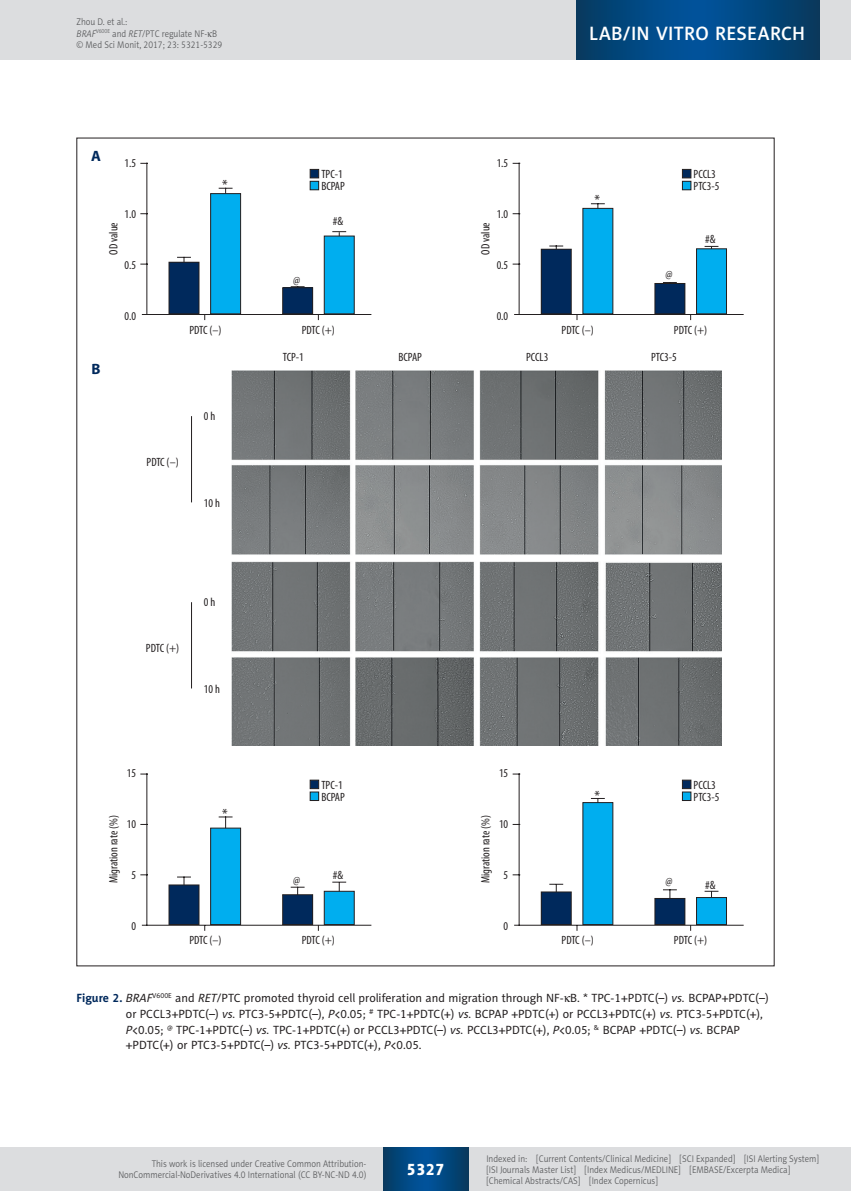
<style>
.page{position:relative;width:851px;height:1191px;background:#fff}
.page>*{position:absolute;margin:0;border:0;box-sizing:border-box;transform-origin:0 0}
.t1{font:19.5px "Naomi Sans EFN Medium";letter-spacing:.01em;color:#fff}
.t2{font:16.5px "Naomi Sans EFN Heavy";color:#fff}
.t3{font:condensed 15px "Myriad Pro";color:#231f20}
.t4{font:700 15px "Myriad Pro";color:#00295c}
.MSM_Rycina_tytul{font:12px/15.8px "Naomi Sans EFN";color:#231f20}
.t5{font:condensed 12px/12px "Myriad Pro";color:#231f20}
.t6{font:9.75px/11.2px "Naomi Sans EFN Light";color:#57585a;scale:.9 1}
.s1{font-style:italic}
.s2{font-family:"Standard Sym L"}
.s3{font-weight:700;color:#00295c}
</style>
<div class="page">
<img style="left:231px;top:371px;width:490px;height:374px">
<hr style="left:142px;top:314px;width:229px;height:1px;background:#231f20">
<hr style="left:146px;top:163px;width:1px;height:152px;background:#231f20">
<svg style="left:168px;top:187px;width:65px;height:133px"></svg>
<div style="left:210px;top:193px;width:31px;height:121px;background:#00aeef;border:1px solid #231f20"></div>
<div style="left:310px;top:169px;width:9px;height:9px;background:#00295c;border:1px solid #231f20"></div>
<svg style="left:282px;top:180px;width:65px;height:141px"></svg>
<div style="left:324px;top:236px;width:30px;height:78px;background:#00aeef;border:1px solid #231f20"></div>
<hr style="left:514px;top:314px;width:229px;height:1px;background:#231f20">
<hr style="left:518px;top:163px;width:1px;height:152px;background:#231f20">
<svg style="left:540px;top:203px;width:65px;height:117px"></svg>
<div style="left:582px;top:208px;width:31px;height:106px;background:#00aeef"></div>
<div style="left:682px;top:169px;width:9px;height:9px;background:#00295c;border:1px solid #231f20"></div>
<svg style="left:654px;top:180px;width:65px;height:141px"></svg>
<div style="left:696px;top:248px;width:30px;height:66px;background:#00aeef;border:1px solid #231f20"></div>
<hr style="left:142px;top:925px;width:229px;height:1px;background:#231f20">
<hr style="left:146px;top:773px;width:1px;height:152px;background:#231f20">
<svg style="left:168px;top:816px;width:65px;height:114px"></svg>
<div style="left:210px;top:827px;width:31px;height:98px;background:#00aeef;border:1px solid #231f20"></div>
<div style="left:310px;top:779px;width:9px;height:10px;background:#00295c;border:1px solid #231f20"></div>
<svg style="left:282px;top:791px;width:65px;height:140px"></svg>
<div style="left:324px;top:891px;width:30px;height:34px;background:#00aeef;border:1px solid #231f20"></div>
<hr style="left:514px;top:925px;width:229px;height:1px;background:#231f20">
<hr style="left:518px;top:773px;width:1px;height:152px;background:#231f20">
<svg style="left:540px;top:798px;width:65px;height:132px"></svg>
<div style="left:582px;top:802px;width:31px;height:123px;background:#00aeef"></div>
<div style="left:682px;top:779px;width:9px;height:10px;background:#00295c;border:1px solid #231f20"></div>
<svg style="left:654px;top:791px;width:65px;height:140px"></svg>
<div style="left:696px;top:897px;width:30px;height:28px;background:#00aeef;border:1px solid #231f20"></div>
<hr style="left:191px;top:416px;width:1px;height:86px;background:#231f20">
<hr style="left:191px;top:602px;width:1px;height:86px;background:#231f20">
<div style="left:0;top:1148px;width:850px;height:43px;background:#dcdddf"></div>
<svg style="left:383px;top:1147px;width:85px;height:43px;background:#02477e"></svg>
<div style="left:0;top:0;width:850px;height:60px;background:#dcdddf"></div>
<svg style="left:576px;top:0;width:243px;height:60px;background:#02477e"></svg>
<p class="t6" style="left:77px;top:16px;width:163px">Zhou D. et al.:<br><span class="s1">BRAF</span><sup>V600E</sup> and <span class="s1">RET</span>/PTC regulate NF-<span class="s2">k</span>B © Med Sci Monit, 2017; 23: 5321-5329</p>
<h1 class="t1" style="left:589px;top:22px;width:217px">LAB/IN VITRO RESEARCH</h1>
<p class="t4" style="left:91px;top:147px;width:11px">A</p>
<p class="t5" style="left:124px;top:156px;width:13px">1.5</p>
<p class="t5" style="left:124px;top:207px;width:13px">1.0</p>
<p class="t5" style="left:107px;top:255px;width:34px;rotate:-90deg">OD value</p>
<p class="t5" style="left:124px;top:258px;width:13px">0.5</p>
<p class="t3" style="left:222px;top:176px;width:7px">*</p>
<p class="t4" style="left:91px;top:359px;width:11px">B</p>
<p class="t5" style="left:124px;top:309px;width:13px">0.0</p>
<p class="t5" style="left:189px;top:323px;width:34px">PDTC (–)</p>
<p class="t5" style="left:146px;top:455px;width:34px">PDTC (–)</p>
<p class="t5" style="left:204px;top:410px;width:13px">0 h</p>
<p class="t5" style="left:204px;top:497px;width:17px">10 h</p>
<p class="t5" style="left:146px;top:641px;width:35px">PDTC (+)</p>
<p class="t5" style="left:204px;top:596px;width:13px">0 h</p>
<p class="t5" style="left:204px;top:683px;width:17px">10 h</p>
<p class="t5" style="left:127px;top:767px;width:11px">15</p>
<p class="t5" style="left:107px;top:883px;width:70px;rotate:-90deg">Migration rate (%)</p>
<p class="t5" style="left:127px;top:818px;width:11px">10</p>
<p class="t5" style="left:131px;top:869px;width:6px">5</p>
<p class="t5" style="left:131px;top:920px;width:6px">0</p>
<p class="t3" style="left:222px;top:804px;width:7px">*</p>
<p class="t5" style="left:189px;top:934px;width:34px">PDTC (–)</p>
<p class="t5" style="left:496px;top:156px;width:13px">1.5</p>
<p class="t5" style="left:321px;top:168px;width:25px">TPC-1<br>BCPAP</p>
<p class="t5" style="left:693px;top:168px;width:27px">PCCL3<br>PTC3-5</p>
<p class="t3" style="left:594px;top:191px;width:7px">*</p>
<p class="t5" style="left:333px;top:215px;width:12px">#&amp;</p>
<p class="t5" style="left:496px;top:207px;width:13px">1.0</p>
<p class="t5" style="left:479px;top:255px;width:34px;rotate:-90deg">OD value</p>
<p class="t5" style="left:705px;top:233px;width:12px">#&amp;</p>
<p class="t5" style="left:496px;top:258px;width:13px">0.5</p>
<p class="t5" style="left:293px;top:273px;width:9px">@</p>
<p class="t5" style="left:665px;top:268px;width:9px">@</p>
<p class="t5" style="left:496px;top:309px;width:13px">0.0</p>
<p class="t5" style="left:302px;top:323px;width:35px">PDTC (+)</p>
<p class="t5" style="left:561px;top:323px;width:34px">PDTC (–)</p>
<p class="t5" style="left:674px;top:323px;width:35px">PDTC (+)</p>
<p class="t5" style="left:283px;top:350px;width:22px">TCP-1</p>
<p class="t5" style="left:398px;top:350px;width:25px">BCPAP</p>
<p class="t5" style="left:526px;top:350px;width:24px">PCCL3</p>
<p class="t5" style="left:651px;top:350px;width:27px">PTC3-5</p>
<p class="t5" style="left:499px;top:767px;width:11px">15</p>
<p class="t5" style="left:321px;top:779px;width:25px">TPC-1<br>BCPAP</p>
<p class="t3" style="left:594px;top:787px;width:7px">*</p>
<p class="t5" style="left:693px;top:779px;width:27px">PCCL3<br>PTC3-5</p>
<p class="t5" style="left:293px;top:874px;width:9px">@</p>
<p class="t5" style="left:333px;top:868px;width:12px">#&amp;</p>
<p class="t5" style="left:479px;top:883px;width:70px;rotate:-90deg">Migration rate (%)</p>
<p class="t5" style="left:499px;top:818px;width:11px">10</p>
<p class="t5" style="left:503px;top:869px;width:6px">5</p>
<p class="t5" style="left:665px;top:874px;width:9px">@</p>
<p class="t5" style="left:705px;top:878px;width:12px">#&amp;</p>
<p class="t5" style="left:503px;top:920px;width:6px">0</p>
<p class="t5" style="left:302px;top:934px;width:35px">PDTC (+)</p>
<p class="t5" style="left:561px;top:934px;width:34px">PDTC (–)</p>
<p class="t5" style="left:674px;top:934px;width:35px">PDTC (+)</p>
<p class="MSM_Rycina_tytul" style="left:126px;top:990px;width:644px;text-indent:-49px"><span class="s3">Figure 2.</span> <span class="s1">BRAF</span><sup>V600E</sup> and <span class="s1">RET</span>/PTC promoted thyroid cell proliferation and migration through NF-<span class="s2">k</span>B. * TPC-1+PDTC(–) <span class="s1">vs.</span> BCPAP+PDTC(–) or PCCL3+PDTC(–) <span class="s1">vs.</span> PTC3-5+PDTC(–), <span class="s1">P</span>&lt;0.05; <sup>#</sup> TPC-1+PDTC(+) <span class="s1">vs.</span> BCPAP +PDTC(+) or PCCL3+PDTC(+) <span class="s1">vs.</span> PTC3-5+PDTC(+), <span class="s1">P</span>&lt;0.05; <sup>@</sup> TPC-1+PDTC(–) <span class="s1">vs.</span> TPC-1+PDTC(+) or PCCL3+PDTC(–) <span class="s1">vs.</span> PCCL3+PDTC(+), <span class="s1">P</span>&lt;0.05; <sup>&amp;</sup> BCPAP +PDTC(–) <span class="s1">vs.</span> BCPAP +PDTC(+) or PTC3-5+PDTC(–) <span class="s1">vs.</span> PTC3-5+PDTC(+), <span class="s1">P</span>&lt;0.05.</p>
<p class="t6" style="left:118px;top:1158px;width:277px;text-align:right">This work is licensed under Creative Common Attribution-<br>NonCommercial-NoDerivatives 4.0 International (CC BY-NC-ND 4.0)</p>
<h2 class="t2" style="left:406px;top:1159px;width:40px">5327</h2>
<p class="t6" style="left:486px;top:1152px;width:371px">Indexed in: [Current Contents/Clinical Medicine] [SCI Expanded] [ISI Alerting System] [ISI Journals Master List] [Index Medicus/MEDLINE] [EMBASE/Excerpta Medica] [Chemical Abstracts/CAS] [Index Copernicus]</p>
</div>
